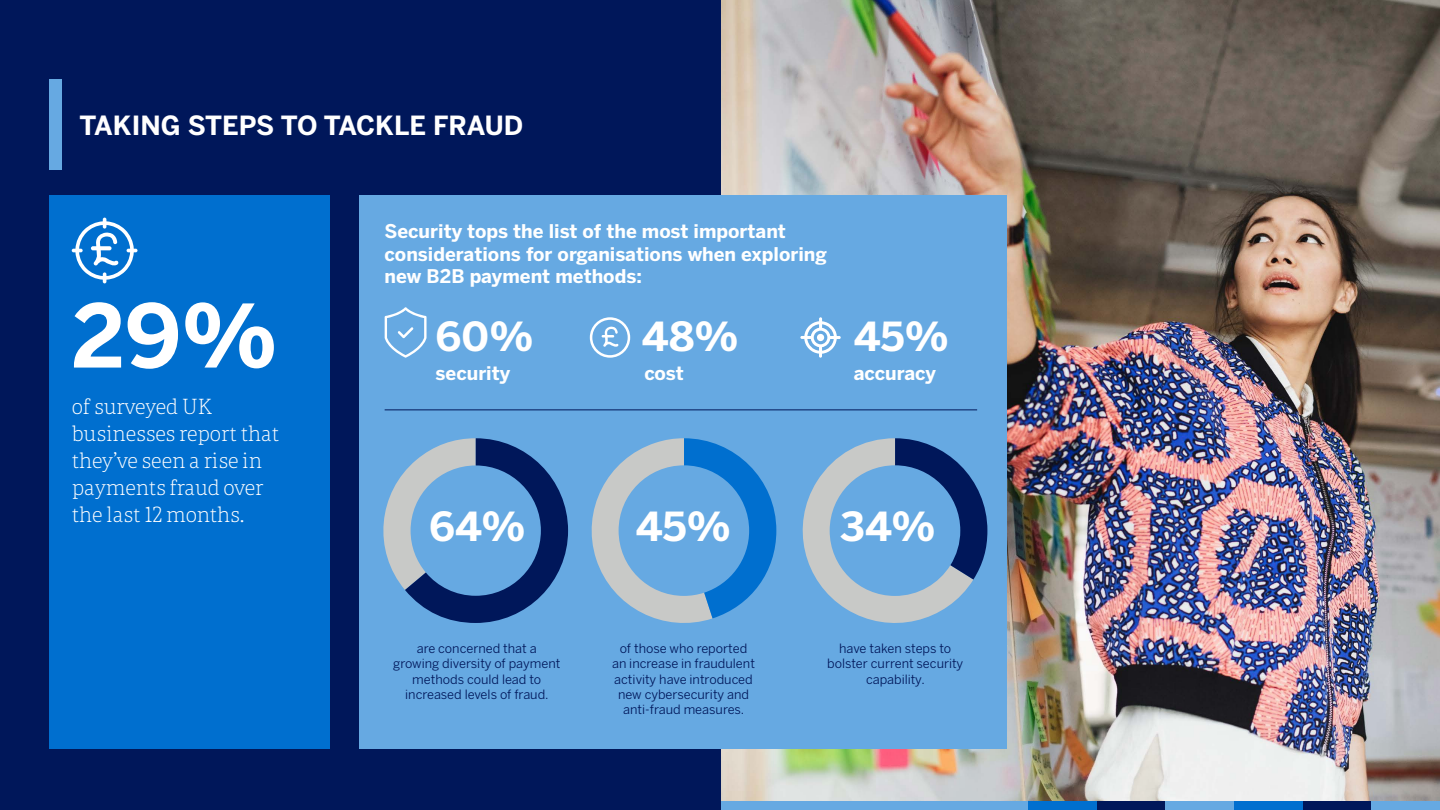
<style>
.page{position:relative;width:1440px;height:810px;background:#fff}
.page>*{position:absolute;margin:0;border:0;box-sizing:border-box;transform-origin:0 0}
.t1{font:700 86.62px "Benton Sans";color:#fff}
.t2{font:700 39.75px "Benton Sans";color:#fff}
.t3{font:700 26.25px "Benton Sans";color:#fff}
.t4{font:21px/27px "Portada Th";color:#fff}
.t5{font:700 18.75px/22.5px "Benton Sans";color:#fff}
.t6{font:12.75px/15.3px "Benton Sans";color:#00175a;text-align:center}
</style>
<div class="page">
<img style="left:720px;top:0;width:720px;height:802px">
<div style="left:1165px;top:802px;width:69px;height:8px;background:#66a9e2"></div>
<div style="left:1371px;top:802px;width:69px;height:8px;background:#66a9e2"></div>
<div style="left:720px;top:802px;width:344px;height:8px;background:#66a9e2"></div>
<div style="left:1096px;top:802px;width:69px;height:8px;background:#00175a"></div>
<div style="left:1303px;top:802px;width:68px;height:8px;background:#00175a"></div>
<div style="left:1028px;top:802px;width:68px;height:8px;background:#006fcf"></div>
<div style="left:1234px;top:802px;width:69px;height:8px;background:#006fcf"></div>
<div style="left:0;top:0;width:720px;height:810px;background:#00175a"></div>
<div style="left:360px;top:195px;width:647px;height:553px;background:#66a9e2"></div>
<div style="left:50px;top:195px;width:280px;height:553px;background:#006fcf"></div>
<hr style="left:385px;top:410px;width:592px;height:1px;background:#00175a">
<div style="left:50px;top:80px;width:12px;height:90px;background:#66a9e2"></div>
<svg style="left:385px;top:307px;width:42px;height:51px"></svg>
<svg style="left:590px;top:317px;width:40px;height:41px"></svg>
<svg style="left:800px;top:317px;width:41px;height:41px"></svg>
<svg style="left:72px;top:218px;width:66px;height:65px"></svg>
<svg style="left:383px;top:438px;width:185px;height:185px"></svg>
<svg style="left:591px;top:438px;width:185px;height:185px"></svg>
<svg style="left:802px;top:438px;width:185px;height:185px"></svg>
<h3 class="t3" style="left:80px;top:110px;width:445px">TAKING STEPS TO TACKLE FRAUD</h3>
<h1 class="t1" style="left:72px;top:284px;width:207px">29%</h1>
<h3 class="t4" style="left:72px;top:392px;width:209px">of surveyed UK businesses report that they’ve seen a rise in payments fraud over the last 12 months.</h3>
<h3 class="t5" style="left:385px;top:220px;width:444px">Security tops the list of the most important considerations for organisations when exploring new B2B payment methods:</h3>
<h2 class="t2" style="left:436px;top:313px;width:99px">60%</h2>
<h3 class="t5" style="left:436px;top:361px;width:76px">security</h3>
<h2 class="t2" style="left:642px;top:313px;width:98px">48%</h2>
<h2 class="t2" style="left:854px;top:313px;width:97px">45%</h2>
<h3 class="t5" style="left:644px;top:361px;width:41px">cost</h3>
<h3 class="t5" style="left:854px;top:361px;width:84px">accuracy</h3>
<h2 class="t2" style="left:429px;top:503px;width:98px">64%</h2>
<h2 class="t2" style="left:636px;top:503px;width:97px">45%</h2>
<h2 class="t2" style="left:840px;top:503px;width:97px">34%</h2>
<p class="t6" style="left:393px;top:641px;width:169px">are concerned that a growing diversity of payment methods could lead to increased levels of fraud.</p>
<p class="t6" style="left:612px;top:641px;width:144px">of those who reported an increase in fraudulent activity have introduced new cybersecurity and anti-fraud measures.</p>
<p class="t6" style="left:827px;top:641px;width:138px">have taken steps to bolster current security capability.</p>
</div>
